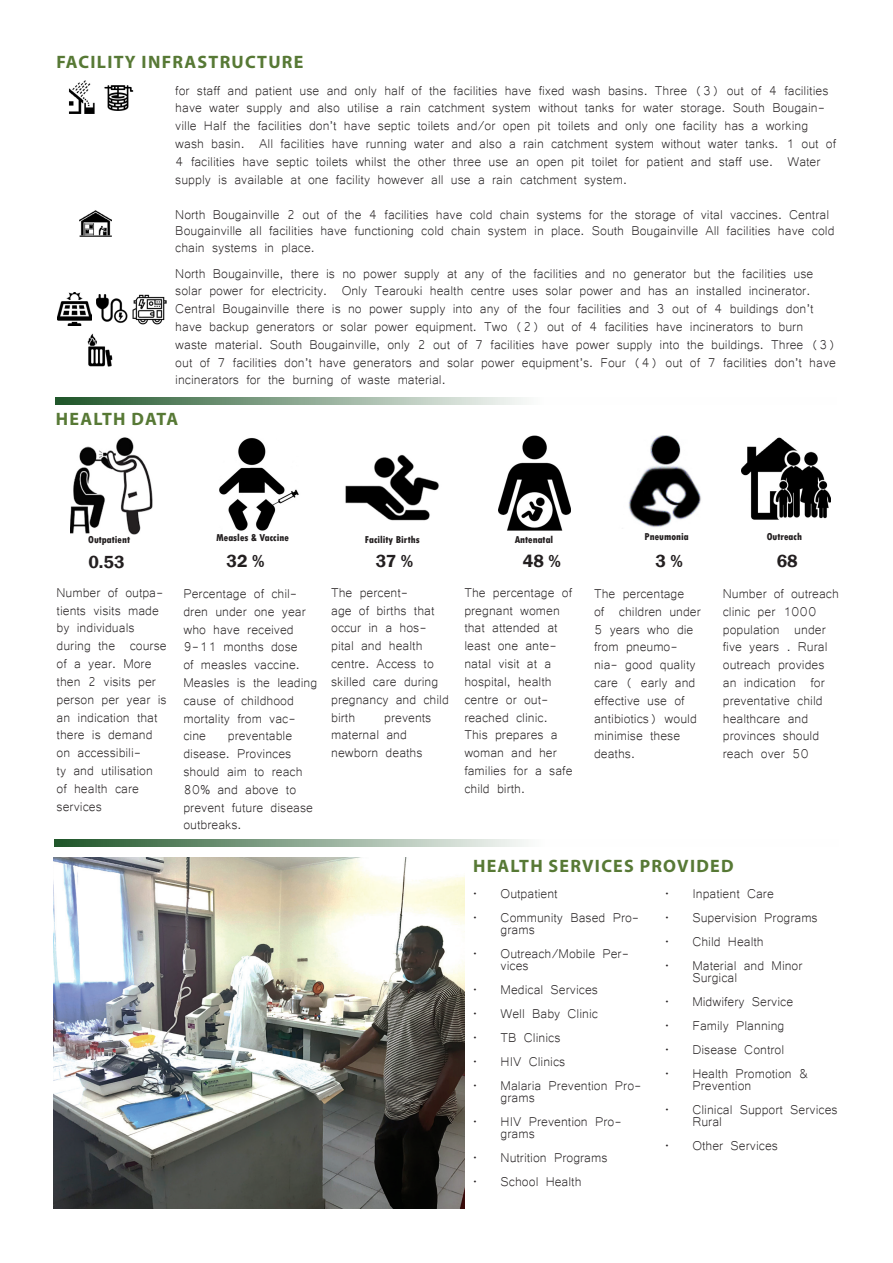
<style>
.page{position:relative;width:893px;height:1263px;background:#fff}
.page>*{position:absolute;margin:0;border:0;box-sizing:border-box;transform-origin:0 0}
.t1{font:700 18px "Myriad Pro";letter-spacing:.07em;color:#577935}
.t2{font:600 18px "Franklin Gothic";color:#231f20}
.t3{font:16.5px/17.9px "Microsoft Yi Baiti";color:#231f20}
.t4{font:800 condensed 10.5px "Tw Cen";color:#231f20}
</style>
<div class="page">
<img style="left:96px;top:294px;width:32px;height:29px">
<img style="left:133px;top:294px;width:34px;height:31px">
<img style="left:57px;top:292px;width:35px;height:33px">
<img style="left:87px;top:333px;width:26px;height:33px">
<img style="left:79px;top:210px;width:32px;height:27px">
<svg style="left:56px;top:398px;width:469px;height:7px"></svg>
<img style="left:68px;top:80px;width:27px;height:34px">
<img style="left:104px;top:85px;width:29px;height:26px">
<img style="left:70px;top:437px;width:83px;height:97px">
<img style="left:219px;top:438px;width:80px;height:93px">
<img style="left:345px;top:454px;width:94px;height:67px">
<img style="left:499px;top:435px;width:72px;height:96px">
<img style="left:628px;top:436px;width:73px;height:92px">
<img style="left:741px;top:437px;width:90px;height:83px">
<img style="left:53px;top:858px;width:411px;height:351px">
<svg style="left:55px;top:840px;width:471px;height:7px"></svg>
<p class="t1" style="left:56px;top:50px;width:249px">FACILITY INFRASTRUCTURE</p>
<p class="t3" style="left:175px;top:80px;width:662px">for staff and patient use and only half of the facilities have fixed wash basins. Three (3) out of 4 facilities have water supply and also utilise a rain catchment system without tanks for water storage. South Bougain&shy;ville Half the facilities don’t have septic toilets and/or open pit toilets and only one facility has a working wash basin. All facilities have running water and also a rain catchment system without water tanks. 1 out of 4 facilities have septic toilets whilst the other three use an open pit toilet for patient and staff use. Water supply is available at one facility however all use a rain catchment system.</p>
<p class="t3" style="left:175px;top:205px;width:661px;line-height:16.5px">North Bougainville 2 out of the 4 facilities have cold chain systems for the storage of vital vaccines. Central<br>Bougainville all facilities have functioning cold chain system in place. South Bougainville All facilities have cold chain systems in place.</p>
<p class="t3" style="left:175px;top:263px;width:662px">North Bougainville, there is no power supply at any of the facilities and no generator but the facilities use solar power for electricity. Only Tearouki health centre uses solar power and has an installed incinerator.<br>Central Bougainville there is no power supply into any of the four facilities and 3 out of 4 buildings don’t have backup generators or solar power equipment. Two (2) out of 4 facilities have incinerators to burn waste material. South Bougainville, only 2 out of 7 facilities have power supply into the buildings. Three (3) out of 7 facilities don’t have generators and solar power equipment’s. Four (4) out of 7 facilities don’t have incinerators for the burning of waste material.</p>
<p class="t1" style="left:56px;top:407px;width:124px">HEALTH DATA</p>
<p class="t4" style="left:88px;top:534px;width:43px">Outpatient</p>
<p class="t4" style="left:216px;top:532px;width:74px">Measles &amp; Vaccine</p>
<p class="t4" style="left:365px;top:534px;width:56px">Facility Births</p>
<p class="t4" style="left:515px;top:534px;width:40px">Antenatal</p>
<p class="t4" style="left:644px;top:531px;width:46px">Pneumonia</p>
<p class="t4" style="left:767px;top:531px;width:37px">Outreach</p>
<p class="t2" style="left:88px;top:550px;width:38px">0.53</p>
<p class="t2" style="left:227px;top:550px;width:39px">32 %</p>
<p class="t2" style="left:376px;top:550px;width:39px">37 %</p>
<p class="t2" style="left:523px;top:550px;width:39px">48 %</p>
<p class="t2" style="left:655px;top:550px;width:29px">3 %</p>
<p class="t2" style="left:777px;top:550px;width:23px">68</p>
<p class="t3" style="left:57px;top:582px;width:112px">Number of outpa&shy;tients visits made by individuals during the course of a year. More then 2 visits per person per year is an indication that there is demand on accessibili-<br>ty and utilisation of health care services</p>
<p class="t3" style="left:183px;top:583px;width:135px">Percentage of chil&shy;dren under one year who have received<br>9-11 months dose<br>of measles vaccine.<br>Measles is the leading cause of childhood mortality from vac&shy;cine</p>
<p class="t3" style="left:183px;top:726px;width:131px;text-indent:44px">preventable disease. Provinces should aim to reach<br>80% and above to prevent future disease outbreaks.</p>
<p class="t3" style="left:331px;top:582px;width:119px">The percent-<br>age of births that occur in a hos&shy;pital and health centre. Access to skilled care during pregnancy and child birth</p>
<p class="t3" style="left:331px;top:707px;width:102px;text-indent:53px">prevents maternal and newborn deaths</p>
<p class="t3" style="left:464px;top:582px;width:110px">The percentage of pregnant women that attended at least one ante&shy;natal visit at a hospital, health centre or out&shy;reached clinic.<br>This prepares a woman and her families for a safe child birth.</p>
<p class="t3" style="left:594px;top:583px;width:108px">The percentage<br>of children under<br>5 years who die from pneumo&shy;nia- good quality care ( early and effective use of antibiotics) would minimise these deaths.</p>
<p class="t3" style="left:723px;top:583px;width:118px">Number of outreach clinic per 1000 population under five years . Rural outreach provides an indication for preventative child healthcare and provinces should reach over 50</p>
<p class="t1" style="left:473px;top:854px;width:262px">HEALTH SERVICES PROVIDED</p>
<p class="t3" style="left:474px;top:884px;width:86px">• Outpatient</p>
<p class="t3" style="left:501px;top:911px;width:140px;line-height:12px;text-indent:-27px">• Community Based Pro&shy;grams</p>
<p class="t3" style="left:501px;top:947px;width:130px;line-height:12px;text-indent:-27px">• Outreach/Mobile Per&shy;vices</p>
<p class="t3" style="left:474px;top:980px;width:126px">• Medical Services</p>
<p class="t3" style="left:474px;top:1004px;width:126px">• Well Baby Clinic</p>
<p class="t3" style="left:474px;top:1028px;width:88px">• TB Clinics</p>
<p class="t3" style="left:474px;top:1052px;width:93px">• HIV Clinics</p>
<p class="t3" style="left:501px;top:1079px;width:142px;line-height:12px;text-indent:-27px">• Malaria Prevention Pro&shy;grams</p>
<p class="t3" style="left:501px;top:1115px;width:123px;line-height:12px;text-indent:-27px">• HIV Prevention Pro&shy;grams</p>
<p class="t3" style="left:474px;top:1148px;width:135px">• Nutrition Programs</p>
<p class="t3" style="left:474px;top:1172px;width:109px">• School Health</p>
<p class="t3" style="left:665px;top:884px;width:110px">• Inpatient Care</p>
<p class="t3" style="left:665px;top:908px;width:154px">• Supervision Programs</p>
<p class="t3" style="left:665px;top:932px;width:100px">• Child Health</p>
<p class="t3" style="left:692px;top:959px;width:112px;line-height:12px;text-indent:-27px">• Material and Minor<br>Surgical</p>
<p class="t3" style="left:665px;top:992px;width:129px">• Midwifery Service</p>
<p class="t3" style="left:665px;top:1016px;width:120px">• Family Planning</p>
<p class="t3" style="left:665px;top:1040px;width:120px">• Disease Control</p>
<p class="t3" style="left:692px;top:1067px;width:117px;line-height:12px;text-indent:-27px">• Health Promotion &amp;<br>Prevention</p>
<p class="t3" style="left:692px;top:1103px;width:147px;line-height:12px;text-indent:-27px">• Clinical Support Services<br>Rural</p>
<p class="t3" style="left:665px;top:1136px;width:114px">• Other Services</p>
</div>
